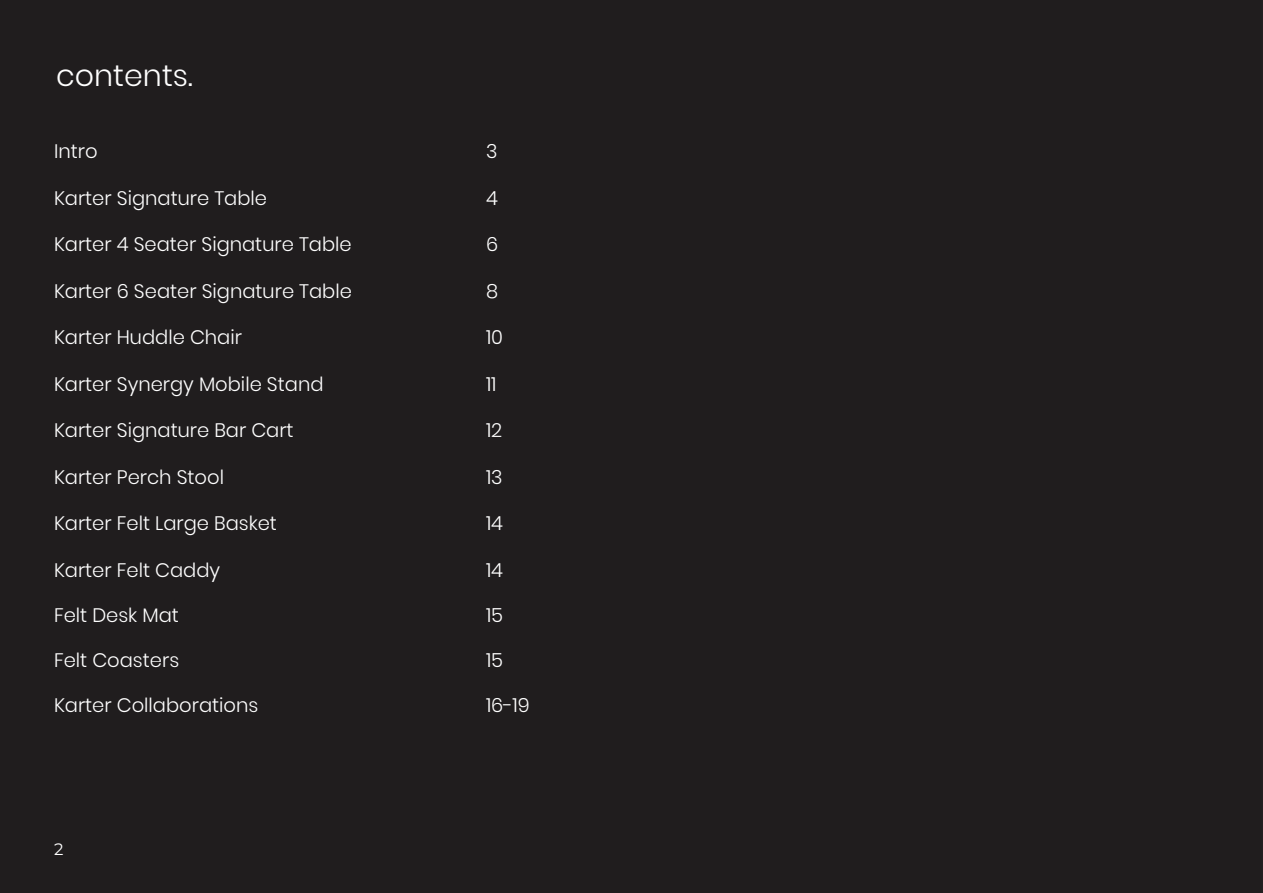
<style>
.page{position:relative;width:1263px;height:893px;background:#201d1e}
.page>*{position:absolute;margin:0;border:0;box-sizing:border-box;transform-origin:0 0}
.t1{font:300 30px "Poppins";color:#fff}
.t2{font:300 19.5px "Poppins";color:#fff}
.Normal_Para{font:16.5px "Montserrat";color:#fff}
</style>
<div class="page">
<p class="t1" style="left:56px;top:58px;width:138px">contents.</p>
<p class="t2" style="left:54px;top:140px;width:45px">Intro</p>
<p class="t2" style="left:486px;top:140px;width:13px">3</p>
<p class="t2" style="left:54px;top:187px;width:215px">Karter Signature Table</p>
<p class="t2" style="left:486px;top:187px;width:13px">4</p>
<p class="t2" style="left:54px;top:233px;width:299px">Karter 4 Seater Signature Table</p>
<p class="t2" style="left:486px;top:233px;width:14px">6</p>
<p class="t2" style="left:54px;top:280px;width:299px">Karter 6 Seater Signature Table</p>
<p class="t2" style="left:486px;top:280px;width:14px">8</p>
<p class="t2" style="left:54px;top:326px;width:189px">Karter Huddle Chair</p>
<p class="t2" style="left:486px;top:326px;width:19px">10</p>
<p class="t2" style="left:54px;top:373px;width:271px">Karter Synergy Mobile Stand</p>
<p class="t2" style="left:486px;top:373px;width:12px">11</p>
<p class="t2" style="left:54px;top:419px;width:241px">Karter Signature Bar Cart</p>
<p class="t2" style="left:486px;top:419px;width:18px">12</p>
<p class="t2" style="left:54px;top:466px;width:172px">Karter Perch Stool</p>
<p class="t2" style="left:486px;top:466px;width:18px">13</p>
<p class="t2" style="left:54px;top:512px;width:224px">Karter Felt Large Basket</p>
<p class="t2" style="left:486px;top:512px;width:19px">14</p>
<p class="t2" style="left:54px;top:559px;width:168px">Karter Felt Caddy</p>
<p class="t2" style="left:486px;top:559px;width:19px">14</p>
<p class="t2" style="left:54px;top:604px;width:126px">Felt Desk Mat</p>
<p class="t2" style="left:486px;top:604px;width:19px">15</p>
<p class="t2" style="left:54px;top:649px;width:127px">Felt Coasters</p>
<p class="t2" style="left:486px;top:649px;width:19px">15</p>
<p class="t2" style="left:54px;top:694px;width:206px">Karter Collaborations</p>
<p class="t2" style="left:486px;top:694px;width:45px">16-19</p>
<p class="Normal_Para" style="left:54px;top:838px;width:11px">2</p>
</div>
